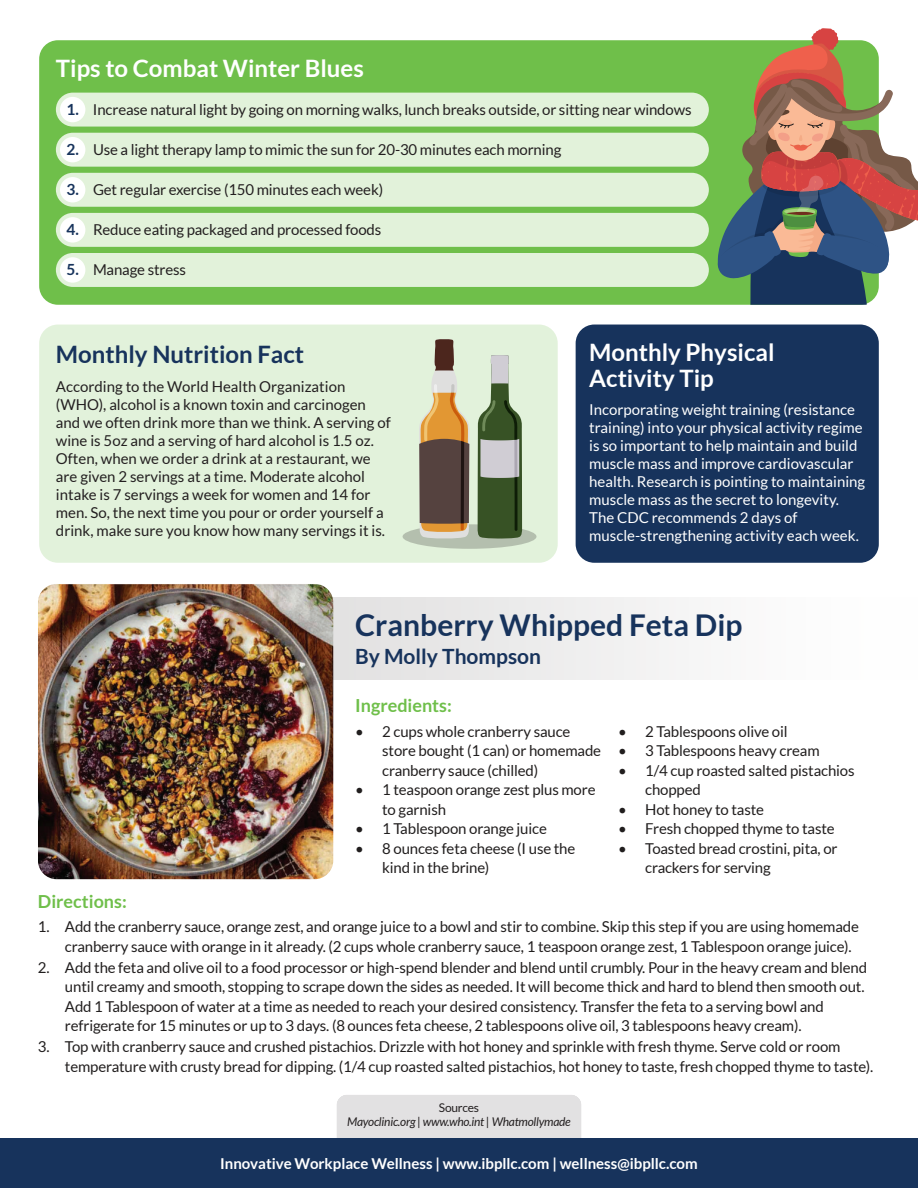
<style>
.page{position:relative;width:918px;height:1188px;background:#fff}
.page>*{position:absolute;margin:0;border:0;box-sizing:border-box;transform-origin:0 0}
.t1{font:700 30px "Lato";color:#17335c}
.t2{font:700 24px/25.8px "Lato";color:#fff}
.t3{font:700 24px "Lato";color:#17335c}
.t4{font:700 21px "Lato";color:#17335c}
.t5{font:700 18px "Lato";color:#6fbf4a}
.t6{font:700 15.45px "Lato";color:#17335c}
.t7{font:15px/19.5px "Lato";letter-spacing:-.01em;color:#211e1e}
.t8{font:15px/18px "Lato";color:#231f20}
.t9{font:15px/18px "Lato";color:#fff}
.t10{font:700 15px "Lato";color:#fff}
.t11{font:italic 12px "Lato";letter-spacing:-.02em;color:#231f20}
.t12{font:12px "Lato";letter-spacing:-.02em;color:#231f20}
.s1{font-weight:700;font-size:15.45px;color:#17335c}
</style>
<div class="page">
<div style="left:337px;top:1095px;width:244px;height:43px;background:#e2e1e2"></div>
<div style="left:0;top:1138px;width:918px;height:50px;background:#17335c"></div>
<div style="left:39px;top:325px;width:519px;height:238px;background:#e2f2db;border-radius:19px"></div>
<div style="left:39px;top:40px;width:840px;height:265px;background:#6fbf4a;border-radius:19px"></div>
<div style="left:576px;top:325px;width:303px;height:238px;background:#17335c;border-radius:19px"></div>
<div style="left:56px;top:93px;width:653px;height:34px;background:#e2f2da;border-radius:17px"></div>
<div style="left:403px;top:524px;width:134px;height:25px;background:#b4bfae;border-radius:50%"></div>
<svg style="left:477px;top:355px;width:46px;height:184px"></svg>
<svg style="left:419px;top:339px;width:51px;height:200px"></svg>
<div style="left:60px;top:97px;width:25px;height:25px;background:#fff;border-radius:50%"></div>
<div style="left:56px;top:133px;width:653px;height:34px;background:#e2f2da;border-radius:17px"></div>
<div style="left:60px;top:137px;width:25px;height:25px;background:#fff;border-radius:50%"></div>
<div style="left:56px;top:173px;width:653px;height:34px;background:#e2f2da;border-radius:17px"></div>
<div style="left:60px;top:177px;width:25px;height:25px;background:#fff;border-radius:50%"></div>
<div style="left:56px;top:213px;width:653px;height:34px;background:#e2f2da;border-radius:17px"></div>
<div style="left:60px;top:217px;width:25px;height:26px;background:#fff;border-radius:50%"></div>
<div style="left:56px;top:253px;width:653px;height:34px;background:#e2f2da;border-radius:17px"></div>
<div style="left:60px;top:257px;width:25px;height:26px;background:#fff;border-radius:50%"></div>
<div style="left:291px;top:597px;width:627px;height:83px;background:linear-gradient(to right,#dfdede,#fff)"></div>
<img style="left:38px;top:584px;width:295px;height:295px">
<svg style="left:717px;top:28px;width:201px;height:277px"></svg>
<div style="left:347px;top:1116px;width:70px;height:15px;background:#e2e1e2"></div>
<div style="left:422px;top:1116px;width:64px;height:15px;background:#e2e1e2"></div>
<h2 class="t2" style="left:56px;top:56px;width:309px">Tips to Combat Winter Blues</h2>
<p class="t8" style="left:93px;top:101px;width:600px">Increase natural light by going on morning walks, lunch breaks outside, or sitting near windows</p>
<p class="t6" style="left:67px;top:103px;width:14px">1.</p>
<p class="t8" style="left:67px;top:141px;width:496px"><span class="s1">2.</span> Use a light therapy lamp to mimic the sun for 20-30 minutes each morning</p>
<p class="t8" style="left:67px;top:181px;width:318px"><span class="s1">3.</span> Get regular exercise (150 minutes each week)</p>
<p class="t8" style="left:67px;top:221px;width:316px"><span class="s1">4.</span> Reduce eating packaged and processed foods</p>
<p class="t8" style="left:67px;top:261px;width:121px"><span class="s1">5.</span> Manage stress</p>
<h2 class="t3" style="left:56px;top:344px;width:250px">Monthly Nutrition Fact</h2>
<p class="t8" style="left:56px;top:377px;width:336px">According to the World Health Organization (WHO), alcohol is a known toxin and carcinogen and we often drink more than we think. A serving of wine is 5oz and a serving of hard alcohol is 1.5 oz.<br>Often, when we order a drink at a restaurant, we are given 2 servings at a time. Moderate alcohol intake is 7 servings a week for women and 14 for men. So, the next time you pour or order yourself a drink, make sure you know how many servings it is.</p>
<h2 class="t2" style="left:589px;top:341px;width:187px">Monthly Physical<br>Activity Tip</h2>
<p class="t9" style="left:589px;top:400px;width:277px">Incorporating weight training (resistance training) into your physical activity regime is so important to help maintain and build muscle mass and improve cardiovascular health. Research is pointing to maintaining muscle mass as the secret to longevity.<br>The CDC recommends 2 days of muscle-strengthening activity each week.</p>
<h1 class="t1" style="left:355px;top:613px;width:389px">Cranberry Whipped Feta Dip</h1>
<h3 class="t4" style="left:355px;top:648px;width:187px">By Molly Thompson</h3>
<p class="t5" style="left:355px;top:698px;width:98px">Ingredients:</p>
<p class="t7" style="left:355px;top:722px;width:217px">ï 2 cups whole cranberry sauce</p>
<p class="t7" style="left:382px;top:741px;width:220px">store bought (1 can) or homemade</p>
<p class="t7" style="left:382px;top:760px;width:158px">cranberry sauce (chilled)</p>
<p class="t7" style="left:355px;top:781px;width:242px">ï 1 teaspoon orange zest plus more</p>
<p class="t7" style="left:382px;top:799px;width:65px">to garnish</p>
<p class="t7" style="left:355px;top:820px;width:193px">ï 1 Tablespoon orange juice</p>
<p class="t7" style="left:355px;top:839px;width:222px">ï 8 ounces feta cheese (I use the</p>
<p class="t7" style="left:382px;top:858px;width:109px">kind in the brine)</p>
<p class="t7" style="left:618px;top:722px;width:171px">ï 2 Tablespoons olive oil</p>
<p class="t7" style="left:618px;top:742px;width:203px">ï 3 Tablespoons heavy cream</p>
<p class="t7" style="left:618px;top:761px;width:238px">ï 1/4 cup roasted salted pistachios</p>
<p class="t7" style="left:645px;top:781px;width:57px">chopped</p>
<p class="t7" style="left:618px;top:800px;width:147px">ï Hot honey to taste</p>
<p class="t7" style="left:618px;top:820px;width:218px">ï Fresh chopped thyme to taste</p>
<p class="t7" style="left:618px;top:839px;width:221px">ï Toasted bread crostini, pita, or</p>
<p class="t7" style="left:645px;top:858px;width:127px">crackers for serving</p>
<p class="t5" style="left:38px;top:894px;width:90px">Directions:</p>
<p class="t7" style="left:65px;top:917px;width:796px;text-indent:-27px">1. Add the cranberry sauce, orange zest, and orange juice to a bowl and stir to combine. Skip this step if you are using homemade cranberry sauce with orange in it already. (2 cups whole cranberry sauce, 1 teaspoon orange zest, 1 Tablespoon orange juice).</p>
<p class="t7" style="left:65px;top:958px;width:804px;text-indent:-27px">2. Add the feta and olive oil to a food processor or high-spend blender and blend until crumbly. Pour in the heavy cream and blend until creamy and smooth, stopping to scrape down the sides as needed. It will become thick and hard to blend then smooth out.<br>Add 1 Tablespoon of water at a time as needed to reach your desired consistency. Transfer the feta to a serving bowl and refrigerate for 15 minutes or up to 3 days. (8 ounces feta cheese, 2 tablespoons olive oil, 3 tablespoons heavy cream).</p>
<p class="t7" style="left:65px;top:1037px;width:810px;text-indent:-27px">3. Top with cranberry sauce and crushed pistachios. Drizzle with hot honey and sprinkle with fresh thyme. Serve cold or room temperature with crusty bread for dipping. (1/4 cup roasted salted pistachios, hot honey to taste, fresh chopped thyme to taste).</p>
<p class="t12" style="left:439px;top:1103px;width:42px">Sources</p>
<p class="t11" style="left:347px;top:1117px;width:225px">Mayoclinic.org | www.who.int | Whatmollymade</p>
<p class="t10" style="left:220px;top:1157px;width:479px">Innovative Workplace Wellness | www.ibpllc.com | wellness@ibpllc.com</p>
</div>
